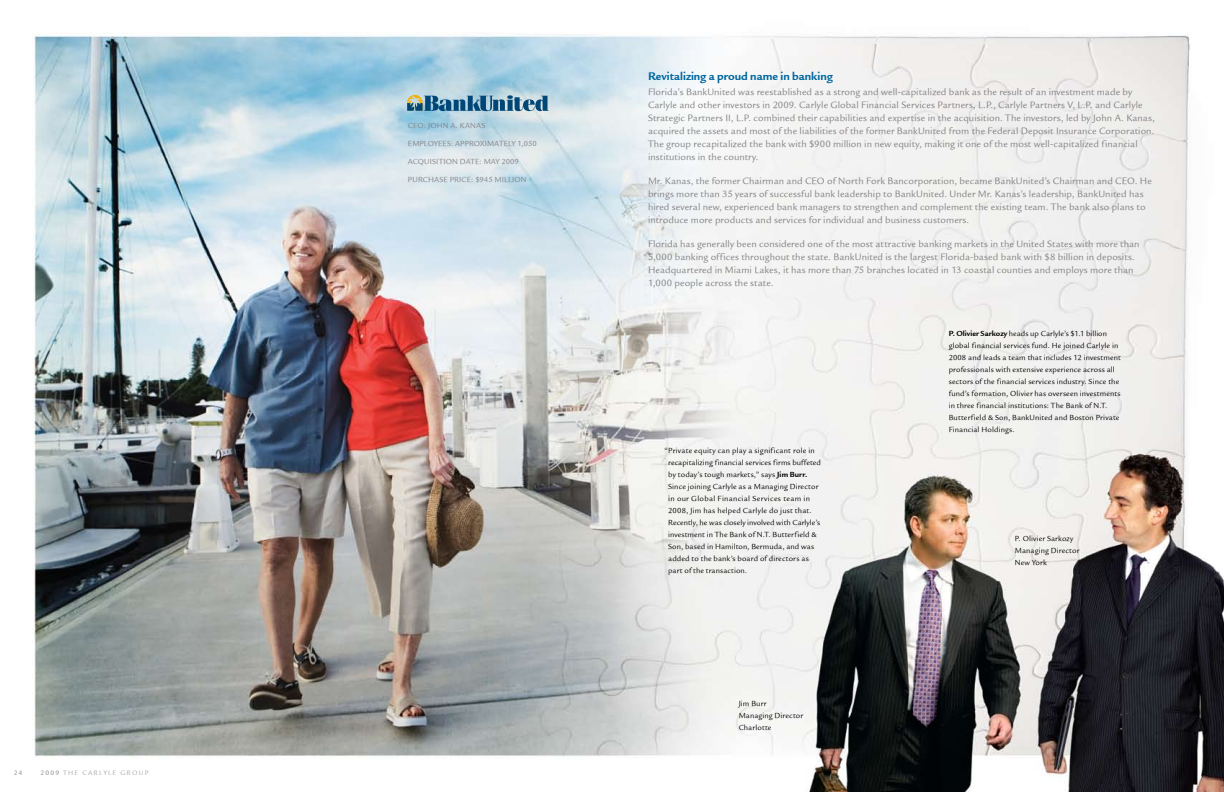
<style>
.page{position:relative;width:1224px;height:792px;background:#fff}
.page>*{position:absolute;margin:0;border:0;box-sizing:border-box;transform-origin:0 0}
.t1{font:12px "Legacy Sans ITCTT Bold";color:#00679f}
.t2{font:10px/13px "Legacy Sans ITCTT Book";letter-spacing:.005em;color:#807f83}
.t3{font:8px/12px "Legacy Sans ITCTT Book";letter-spacing:.015em;color:#000}
.t4{font:8px "Legacy Sans ITCTT Book";letter-spacing:.015em;color:#807f83}
.t5{font:7px "Legacy Sans ITCTT Book";letter-spacing:.17em;color:#a6a5a8}
.t6{font:7px "Legacy Sans ITCTT Book";color:#807f83}
.s1{color:#807f83}
.s2{font-family:"Legacy Sans ITCTT Bold"}
</style>
<div class="page">
<img style="left:33px;top:33px;width:1191px;height:759px">
<svg style="left:407px;top:95px;width:142px;height:16px;background:#5f8ca5"></svg>
<p class="t6" style="left:14px;top:769px;width:10px">24</p>
<p class="t5" style="left:40px;top:769px;width:109px"><span class="s1">2009</span> The Carlyle Group</p>
<p class="t4" style="left:408px;top:121px;width:7px">CEO</p>
<p class="t4" style="left:424px;top:121px;width:62px">: John A. Kanas</p>
<p class="t4" style="left:408px;top:139px;width:130px">Em ployees: approximately 1,050</p>
<p class="t4" style="left:408px;top:157px;width:112px">Acquisiti on Date: May 2009</p>
<p class="t4" style="left:408px;top:175px;width:120px">Purchase Pri ce: $945 mi lli on</p>
<p class="t1" style="left:648px;top:69px;width:186px">Revitalizing a proud name in banking</p>
<p class="t2" style="left:648px;top:86px;width:509px">Florida’s BankU nited was reestablished as a strong and well-capitalized bank as the result of an investment made by Carlyle and other investors in 2009. Carlyle Global Financial Services Partners, L.P., Carlyle Partners V, L.P. and Carlyle Strategic Partners II, L.P. combined their capabilities and expertise in the acquisition. The investors, led by John A. Kanas, acquired the assets and most of the liabilities of the former BankU nited from the Federal Deposit Insurance Corporation.<br>The group recapitalized the bank with $900 million in new equity, making it one of the most well-capitalized financial institutions in the country.</p>
<p class="t2" style="left:648px;top:174px;width:165px">Mr. Kanas, the former Chairman and CEO</p>
<p class="t2" style="left:827px;top:174px;width:296px">of N orth Fork Bancorporation, became BankU nited’s Chairman and CEO</p>
<p class="t2" style="left:648px;top:174px;width:505px;text-indent:487px">. He brings more than 35 years of successful bank leadership to BankU nited. U nder Mr. Kanas’s leadership, BankU nited has hired several new, experienced bank managers to strengthen and complement the existing team. The bank also plans to introduce more products and services for individual and business customers.</p>
<p class="t2" style="left:648px;top:237px;width:493px">Florida has generally been considered one of the most attractive banking markets in the U nited States with more than 5,000 banking offices throughout the state. BankU nited is the largest Florida-based bank with $8 billion in deposits.<br>H eadquartered in Miami Lakes, it has more than 75 branches located in 13 coastal counties and employs more than 1,000 people across the state.</p>
<p class="t3" style="left:668px;top:445px;width:154px;text-indent:-4px">“ Private equity can play a significant role in recapitalizing financial services firms buffeted by today’s tough markets,” says <span class="s2">Jim Burr.<br></span>Since joining Carlyle as a Managing Director in our Global Financial Services team in 2008, Jim has helped Carlyle do just that.<br>Recently, he was closely involved with Carlyle’s investment in The Bank of N .T. Butterfield &amp; Son, based in H amilton, Bermuda, and was added to the bank’s board of directors as part of the transaction.</p>
<p class="t3" style="left:739px;top:698px;width:66px">Jim Burr<br>Managing Director<br>Charlotte</p>
<p class="t3" style="left:949px;top:327px;width:174px"><span class="s2">P. Olivier Sarkozy</span> heads up Carlyle’s $1.1 billion global financial services fund. H e joined Carlyle in 2008 and leads a team that includes 12 investment professionals with extensive experience across all sectors of the financial services industry. Since the fund’s formation, Olivier has overseen investments in three financial institutions: The Bank of N .T.<br>Butterfield &amp; Son, BankU nited and Boston Private Financial Holdings.</p>
<p class="t3" style="left:1015px;top:533px;width:66px">P. Olivier Sarkozy<br>Managing Director<br>N ew York</p>
</div>
